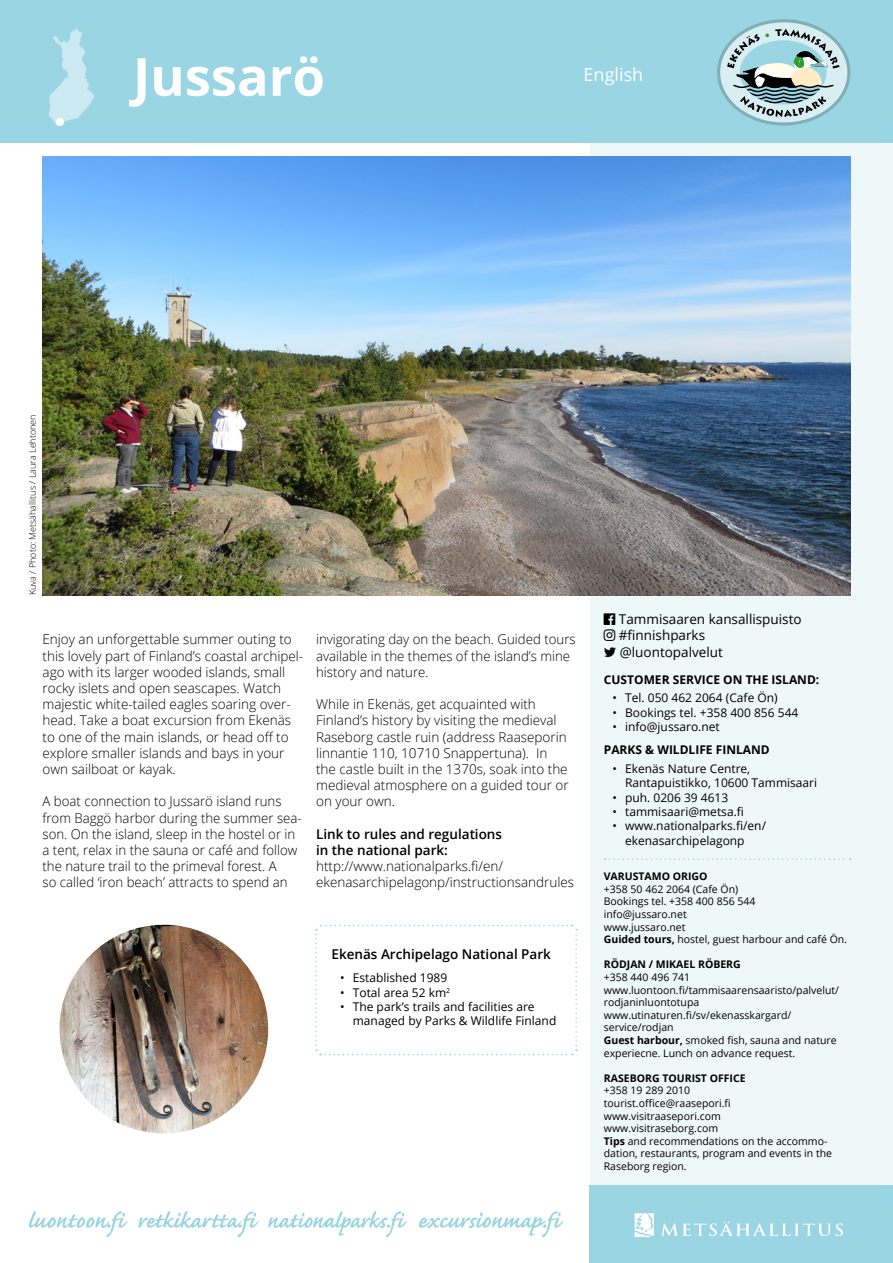
<style>
.page{position:relative;width:893px;height:1263px;background:#fff}
.page>*{position:absolute;margin:0;border:0;box-sizing:border-box;transform-origin:0 0}
.pää_ots{font:700 52.5px "Open Sans";color:#fff}
.kieli{font:18px "Open Sans";color:#fff}
.leipis_fi{font:300 13.5px/16.2px "Open Sans";color:#000}
.some{font:13.5px "Open Sans";color:#000}
.leipis_fi-2{font:600 13.5px/16.2px "Open Sans";color:#000}
.ots{font:600 13.5px "Open Sans";color:#000}
.t1{font:12px/14.4px "Open Sans";color:#000}
.Yritys_otsikot{font:700 12px "Open Sans";color:#000}
.yritys_-_tiedot{font:10.5px/12.6px "Open Sans";color:#000}
.Yritys_otsikot-2{font:700 10.5px "Open Sans";color:#000}
.t2{font:300 9px "Open Sans";color:#000}
.s1{font-weight:700}
</style>
<div class="page">
<div style="left:590px;top:142px;width:303px;height:1072px;background:#eff8f9"></div>
<div style="left:0;top:0;width:893px;height:142px;background:#9ad5e4"></div>
<svg style="left:719px;top:21px;width:130px;height:103px"></svg>
<div style="left:717px;top:19px;width:133px;height:107px;border:3px solid #80afb6;border-radius:50%"></div>
<svg style="left:727px;top:29px;width:112px;height:88px"></svg>
<div style="left:590px;top:1185px;width:303px;height:78px;background:#9ad5e4"></div>
<img style="left:49px;top:30px;width:45px;height:96px">
<svg style="left:605px;top:858px;width:246px;height:2px"></svg>
<svg style="left:315px;top:924px;width:263px;height:132px"></svg>
<img style="left:43px;top:156px;width:807px;height:439px">
<svg style="left:138px;top:1211px;width:121px;height:26px"></svg>
<svg style="left:29px;top:1211px;width:98px;height:26px"></svg>
<svg style="left:419px;top:1211px;width:144px;height:26px"></svg>
<svg style="left:268px;top:1211px;width:139px;height:26px"></svg>
<img style="left:60px;top:925px;width:208px;height:208px;border-radius:104px">
<svg style="left:661px;top:1221px;width:182px;height:15px"></svg>
<svg style="left:635px;top:1213px;width:19px;height:24px"></svg>
<p class="pää_ots" style="left:133px;top:40px;width:194px">Jussarö</p>
<p class="kieli" style="left:584px;top:62px;width:61px">English</p>
<p class="t2" style="left:26px;top:595px;width:182px;rotate:-90deg">Kuva / Photo: Metsähallitus / Laura Lehtonen</p>
<p class="leipis_fi" style="left:43px;top:631px;width:262px">Enjoy an unforgettable summer outing to this lovely part of Finland’s coastal archipel&shy;ago with its larger wooded islands, small rocky islets and open seascapes. Watch majestic white-tailed eagles soaring over&shy;head. Take a boat excursion from Ekenäs to one of the main islands, or head off to explore smaller islands and bays in your own sailboat or kayak.</p>
<p class="leipis_fi" style="left:43px;top:793px;width:261px">A boat connection to Jussarö island runs from Baggö harbor during the summer sea&shy;son. On the island, sleep in the hostel or in a tent, relax in the sauna or café and follow the nature trail to the primeval forest. A<br>so called ‘iron beach’ attracts to spend an</p>
<p class="leipis_fi" style="left:316px;top:631px;width:261px">invigorating day on the beach. Guided tours available in the themes of the island’s mine history and nature.</p>
<p class="leipis_fi" style="left:316px;top:696px;width:254px">While in Ekenäs, get acquainted with Finland’s history by visiting the medieval Raseborg castle ruin (address Raaseporin linnantie 110, 10710 Snappertuna). In the castle built in the 1370s, soak into the medieval atmosphere on a guided tour or on your own.</p>
<p class="leipis_fi-2" style="left:316px;top:825px;width:188px">Link to rules and regulations in the national park:</p>
<p class="leipis_fi" style="left:316px;top:858px;width:260px">http://www.nationalparks.fi/en/ ekenasarchipelagonp/instructionsandrules</p>
<p class="ots" style="left:332px;top:945px;width:221px">Ekenäs Archipelago National Park</p>
<p class="t1" style="left:340px;top:970px;width:109px">• Established 1989</p>
<p class="t1" style="left:340px;top:985px;width:112px">• Total area 52 km<sup>2</sup></p>
<p class="t1" style="left:353px;top:999px;width:205px;text-indent:-13px">• The park’s trails and facilities are managed by Parks &amp; Wildlife Finland</p>
<p class="some" style="left:619px;top:610px;width:184px">Tammisaaren kansallispuisto</p>
<p class="some" style="left:619px;top:626px;width:88px">#finnishparks</p>
<p class="some" style="left:620px;top:642px;width:105px">@luontopalvelut</p>
<p class="Yritys_otsikot" style="left:604px;top:671px;width:217px">CUSTOMER SERVICE ON THE ISLAND:</p>
<p class="t1" style="left:612px;top:690px;width:167px">• Tel. 050 462 2064 (Cafe Ön)</p>
<p class="t1" style="left:612px;top:705px;width:188px">• Bookings tel. +358 400 856 544</p>
<p class="t1" style="left:612px;top:719px;width:109px">• info@jussaro.net</p>
<p class="Yritys_otsikot" style="left:604px;top:741px;width:167px">PARKS &amp; WILDLIFE FINLAND</p>
<p class="t1" style="left:625px;top:761px;width:194px;text-indent:-13px">• Ekenäs Nature Centre,<br>Rantapuistikko, 10600 Tammisaari</p>
<p class="t1" style="left:612px;top:790px;width:118px">• puh. 0206 39 4613</p>
<p class="t1" style="left:612px;top:804px;width:133px">• tammisaari@metsa.fi</p>
<p class="t1" style="left:625px;top:818px;width:142px;text-indent:-13px">• www.nationalparks.fi/en/ ekenasarchipelagonp</p>
<p class="Yritys_otsikot-2" style="left:604px;top:869px;width:105px">VARUSTAMO ORIGO</p>
<p class="yritys_-_tiedot" style="left:604px;top:882px;width:136px">+358 50 462 2064 (Cafe Ön)</p>
<p class="yritys_-_tiedot" style="left:604px;top:895px;width:153px">Bookings tel. +358 400 856 544</p>
<p class="yritys_-_tiedot" style="left:604px;top:908px;width:84px">info@jussaro.net</p>
<p class="yritys_-_tiedot" style="left:604px;top:920px;width:83px">www.jussaro.net</p>
<p class="yritys_-_tiedot" style="left:604px;top:933px;width:245px"><span class="s1">Guided tours,</span> hostel, guest harbour and café Ön.</p>
<p class="Yritys_otsikot-2" style="left:604px;top:957px;width:139px">RÖDJAN / MIKAEL RÖBERG</p>
<p class="yritys_-_tiedot" style="left:604px;top:971px;width:88px">+358 440 496 741</p>
<p class="yritys_-_tiedot" style="left:604px;top:983px;width:237px">www.luontoon.fi/tammisaarensaaristo/palvelut/ rodjaninluontotupa</p>
<p class="yritys_-_tiedot" style="left:604px;top:1008px;width:189px">www.utinaturen.fi/sv/ekenasskargard/ service/rodjan</p>
<p class="yritys_-_tiedot" style="left:604px;top:1034px;width:234px"><span class="s1">Guest harbour,</span> smoked fish, sauna and nature experiecne. Lunch on advance request.</p>
<p class="Yritys_otsikot-2" style="left:604px;top:1070px;width:143px">RASEBORG TOURIST OFFICE</p>
<p class="yritys_-_tiedot" style="left:604px;top:1084px;width:88px">+358 19 289 2010</p>
<p class="yritys_-_tiedot" style="left:604px;top:1097px;width:128px">tourist.office@raasepori.fi</p>
<p class="yritys_-_tiedot" style="left:604px;top:1109px;width:119px">www.visitraasepori.com</p>
<p class="yritys_-_tiedot" style="left:604px;top:1122px;width:116px">www.visitraseborg.com</p>
<p class="yritys_-_tiedot" style="left:604px;top:1134px;width:230px"><span class="s1">Tips</span> and recommendations on the accommo&shy;dation, restaurants, program and events in the<br>Raseborg region.</p>
</div>
